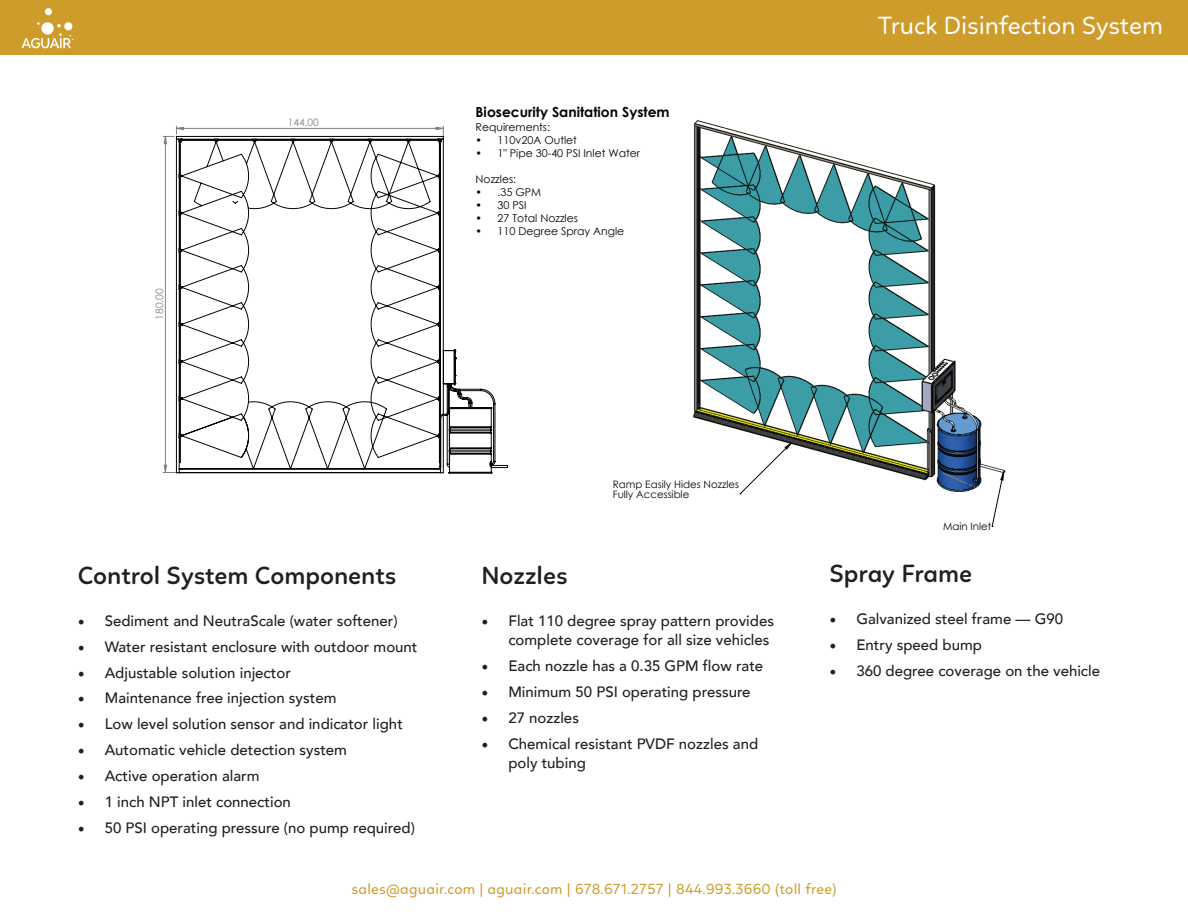
<style>
.page{position:relative;width:1188px;height:918px;background:#fff}
.page>*{position:absolute;margin:0;border:0;box-sizing:border-box;transform-origin:0 0}
.t1{font:600 25.5px "Linotte";color:#231f20}
.t2{font:25.5px "Linotte";color:#fff}
.t3{font:500 15px/19.2px "Avenir";color:#231f20;text-align:right}
.t4{font:15px "Linotte";letter-spacing:.02em;color:#ce9c2a}
.t5{font:700 13.95px "Century Gothic";color:#040503}
.t6{font:10.8px "Century Gothic";color:#040503}
.t7{font:10.2px/9.9px "Century Gothic";color:#040503}
.t8{font:10.2px "Century Gothic";color:#808180}
.s1{font-family:"Minion Pro";font-weight:400;font-size:18px}
</style>
<div class="page">
<div style="left:0;top:0;width:1188px;height:55px;background:#ce9c2a"></div>
<div style="left:45px;top:8px;width:7px;height:7px;background:#fff;border-radius:50%"></div>
<svg style="left:22px;top:22px;width:51px;height:26px"></svg>
<img style="left:693px;top:119px;width:313px;height:376px">
<svg style="left:163px;top:126px;width:281px;height:347px"></svg>
<svg style="left:740px;top:443px;width:264px;height:84px"></svg>
<svg style="left:176px;top:136px;width:332px;height:338px"></svg>
<p class="t8" style="left:152px;top:320px;width:33px;rotate:-90deg">180.00</p>
<p class="t8" style="left:288px;top:115px;width:33px">144.00</p>
<p class="t5" style="left:476px;top:102px;width:196px">Biosecurity Sanitation System</p>
<p class="t6" style="left:476px;top:120px;width:76px">Requirements:</p>
<p class="t6" style="left:476px;top:133px;width:103px">• 110v20A Outlet</p>
<p class="t6" style="left:476px;top:146px;width:166px">• 1" Pipe 30-40 PSI Inlet Water</p>
<p class="t6" style="left:476px;top:172px;width:42px">Nozzles:</p>
<p class="t6" style="left:476px;top:185px;width:67px">• .35 GPM</p>
<p class="t6" style="left:476px;top:198px;width:53px">• 30 PSI</p>
<p class="t6" style="left:476px;top:211px;width:104px">• 27 Total Nozzles</p>
<p class="t6" style="left:476px;top:224px;width:150px">• 110 Degree Spray Angle</p>
<p class="t7" style="left:613px;top:479px;width:128px">Ramp Easily Hides Nozzles<br>Fully Accessible</p>
<h1 class="t2" style="left:878px;top:11px;width:287px">Truck Disinfection System</h1>
<p class="t7" style="left:943px;top:521px;width:50px">Main Inlet</p>
<h1 class="t1" style="left:78px;top:560px;width:320px">Control System Components</h1>
<h1 class="t1" style="left:481px;top:560px;width:88px">Nozzles</h1>
<h1 class="t1" style="left:829px;top:559px;width:144px">Spray Frame</h1>
<p class="t3" style="left:78px;top:610px;width:321px"><span class="s1">•</span> Sediment and NeutraScale (water softener)</p>
<p class="t3" style="left:78px;top:636px;width:341px"><span class="s1">•</span> Water resistant enclosure with outdoor mount</p>
<p class="t3" style="left:78px;top:662px;width:215px"><span class="s1">•</span> Adjustable solution injector</p>
<p class="t3" style="left:78px;top:688px;width:260px"><span class="s1">•</span> Maintenance free injection system</p>
<p class="t3" style="left:78px;top:714px;width:327px"><span class="s1">•</span> Low level solution sensor and indicator light</p>
<p class="t3" style="left:78px;top:740px;width:271px"><span class="s1">•</span> Automatic vehicle detection system</p>
<p class="t3" style="left:78px;top:766px;width:183px"><span class="s1">•</span> Active operation alarm</p>
<p class="t3" style="left:78px;top:792px;width:215px"><span class="s1">•</span> 1 inch NPT inlet connection</p>
<p class="t3" style="left:78px;top:818px;width:339px"><span class="s1">•</span> 50 PSI operating pressure (no pump required)</p>
<p class="t3" style="left:481px;top:610px;width:294px"><span class="s1">•</span> Flat 110 degree spray pattern provides complete coverage for all size vehicles</p>
<p class="t3" style="left:481px;top:655px;width:283px"><span class="s1">•</span> Each nozzle has a 0.35 GPM flow rate</p>
<p class="t3" style="left:481px;top:681px;width:271px"><span class="s1">•</span> Minimum 50 PSI operating pressure</p>
<p class="t3" style="left:481px;top:707px;width:99px"><span class="s1">•</span> 27 nozzles</p>
<p class="t3" style="left:508px;top:733px;width:251px;text-align:left;text-indent:-27px"><span class="s1">•</span> Chemical resistant PVDF nozzles and poly tubing</p>
<p class="t3" style="left:829px;top:608px;width:235px"><span class="s1">•</span> Galvanized steel frame — G90</p>
<p class="t3" style="left:829px;top:634px;width:154px"><span class="s1">•</span> Entry speed bump</p>
<p class="t3" style="left:829px;top:660px;width:272px"><span class="s1">•</span> 360 degree coverage on the vehicle</p>
<p class="t4" style="left:351px;top:880px;width:487px">sales@aguair.com | aguair.com | 678.671.2757 | 844.993.3660 (toll free)</p>
</div>
